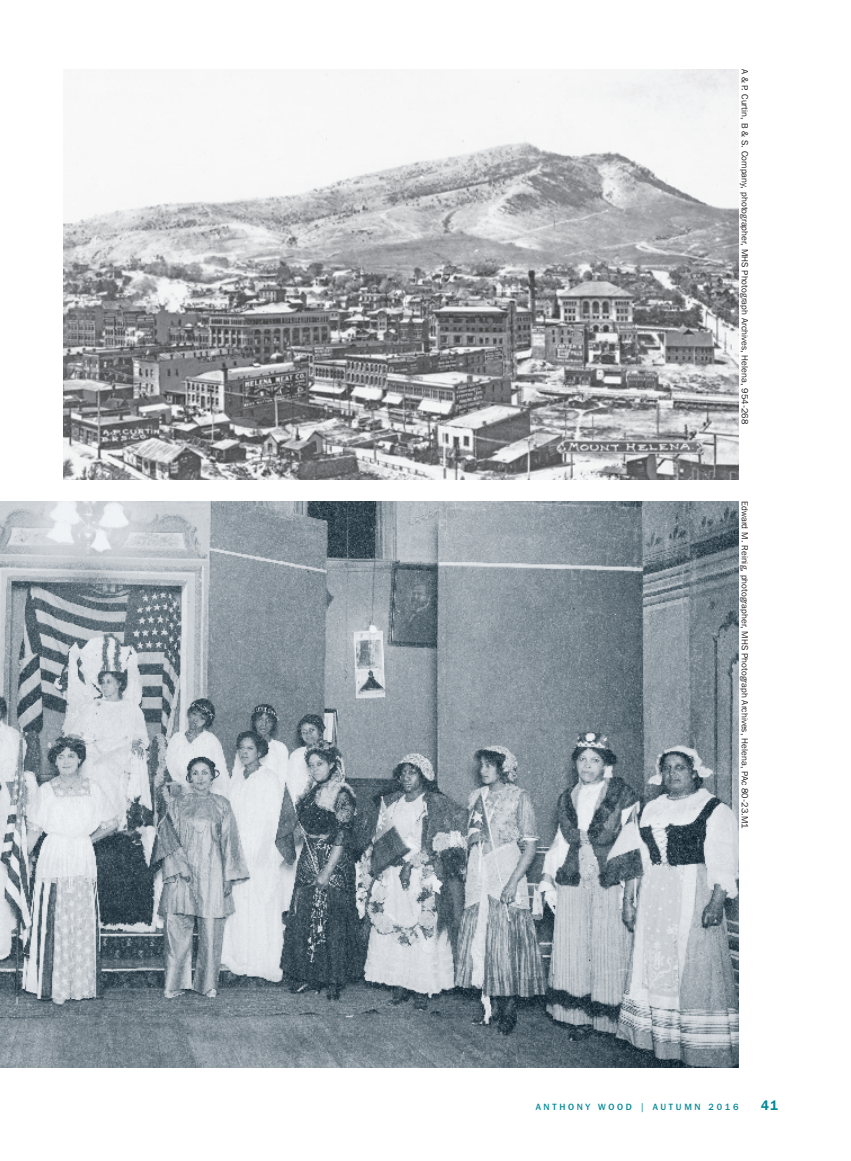
<style>
.page{position:relative;width:851px;height:1161px;background:#fff}
.page>*{position:absolute;margin:0;border:0;box-sizing:border-box;transform-origin:0 0}
.t1{font:600 13.5px "Franklin Gothic IT Cby BT";color:#008996}
.Credit{font:9px "Franklin Gothic IT Cby BT";letter-spacing:.01em;color:#231f20}
.t2{font:500 9px "Franklin Gothic IT Cby BT";letter-spacing:.3em;color:#008996}
</style>
<div class="page">
<img style="left:0;top:501px;width:738px;height:567px">
<img style="left:63px;top:69px;width:675px;height:411px">
<p class="Credit" style="left:750px;top:69px;width:357px;rotate:90deg">A &amp; P. Curtin, B &amp; S. Company, photographer, MHS Photograph Archives, Helena, 954-268</p>
<p class="Credit" style="left:750px;top:501px;width:329px;rotate:90deg">Edward M. Reinig, photographer, MHS Photograph Archives, Helena, PAc 80-23.M1</p>
<p class="t2" style="left:535px;top:1101px;width:204px">ANTHONY WOOD | AUTUMN 2016</p>
<h1 class="t1" style="left:760px;top:1097px;width:19px">41</h1>
</div>
